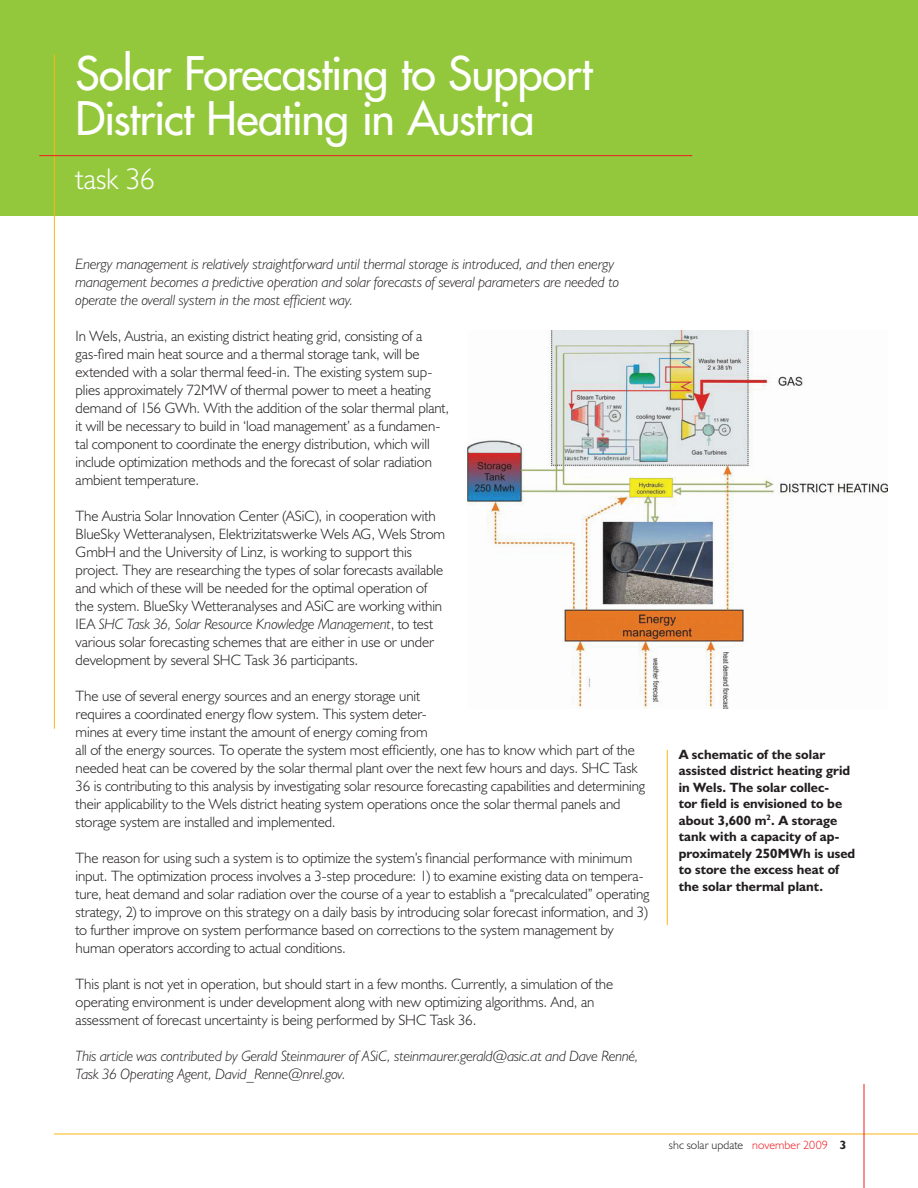
<style>
.page{position:relative;width:918px;height:1188px;background:#fff}
.page>*{position:absolute;margin:0;border:0;box-sizing:border-box;transform-origin:0 0}
.t1{font:45px/45px "Futura";letter-spacing:-.03em;color:#fff}
.t2{font:300 30px "Humanist 521 BT";letter-spacing:-.005em;color:#fff}
.t3{font:300 15px/18px "Humanist 521 BT";letter-spacing:-.005em;color:#231f20}
.t4{font:italic 300 15px/18px "Humanist 521 BT";letter-spacing:-.01em;color:#231f20}
.t5{font:700 13.5px/16.5px "Humanist 521 BT";letter-spacing:.005em;color:#231f20}
.t6{font:300 12px "Humanist 521 BT";letter-spacing:.005em;color:#231f20}
.s1{font-style:italic}
.s2{color:#ee1d23}
.s3{font-weight:700}
</style>
<div class="page">
<hr style="left:54px;top:1134px;width:864px;height:1px;background:#fcb615">
<hr style="left:864px;top:1084px;width:1px;height:104px;background:#ee1d23">
<hr style="left:667px;top:750px;width:1px;height:175px;background:#fcb615">
<img style="left:468px;top:331px;width:419px;height:378px">
<div style="left:0;top:0;width:918px;height:216px;background:#94c83c"></div>
<hr style="left:54px;top:54px;width:1px;height:675px;background:#fcb615">
<hr style="left:39px;top:155px;width:653px;height:1px;background:#ee1d23">
<h1 class="t1" style="left:76px;top:50px;width:519px">Solar Forecasting to Support<br>District Heating in Austria</h1>
<h2 class="t2" style="left:76px;top:160px;width:81px">task 36</h2>
<p class="t4" style="left:76px;top:255px;width:545px">Energy management is relatively straightforward until thermal storage is introduced, and then energy management becomes a predictive operation and solar forecasts of several parameters are needed to operate the overall system in the most efficient way.</p>
<p class="t3" style="left:76px;top:327px;width:375px">In Wels, Austria, an existing district heating grid, consisting of a gas-fired main heat source and a thermal storage tank, will be extended with a solar thermal feed-in. The existing system sup&shy;plies approximately 72MW of thermal power to meet a heating demand of 156 GWh. With the addition of the solar thermal plant, it will be necessary to build in ‘load management’ as a fundamen&shy;tal component to coordinate the energy distribution, which will include optimization methods and the forecast of solar radiation ambient temperature.</p>
<p class="t3" style="left:76px;top:507px;width:371px">The Austria Solar Innovation Center (ASiC), in cooperation with BlueSky Wetteranalysen, Elektrizitatswerke Wels AG, Wels Strom GmbH and the University of Linz, is working to support this project. They are researching the types of solar forecasts available and which of these will be needed for the optimal operation of the system. BlueSky Wetteranalyses and ASiC are working within IEA <span class="s1">SHC Task 36, Solar Resource Knowledge Management</span>, to test various solar forecasting schemes that are either in use or under development by several SHC Task 36 participants.</p>
<p class="t3" style="left:76px;top:687px;width:571px">The use of several energy sources and an energy storage unit<br>requires a coordinated energy flow system. This system deter-<br>mines at every time instant the amount of energy coming from<br>all of the energy sources. To operate the system most efficiently, one has to know which part of the needed heat can be covered by the solar thermal plant over the next few hours and days. SHC Task 36 is contributing to this analysis by investigating solar resource forecasting capabilities and determining their applicability to the Wels district heating system operations once the solar thermal panels and storage system are installed and implemented.</p>
<p class="t3" style="left:76px;top:849px;width:575px">The reason for using such a system is to optimize the system’s financial performance with minimum input. The optimization process involves a 3-step procedure: 1) to examine existing data on tempera&shy;ture, heat demand and solar radiation over the course of a year to establish a “precalculated” operating strategy, 2) to improve on this strategy on a daily basis by introducing solar forecast information, and 3) to further improve on system performance based on corrections to the system management by human operators according to actual conditions.</p>
<p class="t3" style="left:76px;top:975px;width:539px">This plant is not yet in operation, but should start in a few months. Currently, a simulation of the operating environment is under development along with new optimizing algorithms. And, an assessment of forecast uncertainty is being performed by SHC Task 36.</p>
<p class="t4" style="left:76px;top:1047px;width:565px">This article was contributed by Gerald Steinmaurer of ASiC, steinmaurer.gerald@asic.at and Dave Renné,<br>Task 36 Operating Agent, David_Renne@nrel.gov.</p>
<p class="t5" style="left:679px;top:746px;width:178px">A schematic of the solar assisted district heating grid in Wels. The solar collec-<br>tor field is envisioned to be about 3,600 m<sup>2</sup>. A storage tank with a capacity of ap&shy;proximately 250MWh is used to store the excess heat of the solar thermal plant.</p>
<p class="t6" style="left:669px;top:1138px;width:179px">shc solar update <span class="s2">november 2009</span> <span class="s3">3</span></p>
</div>
